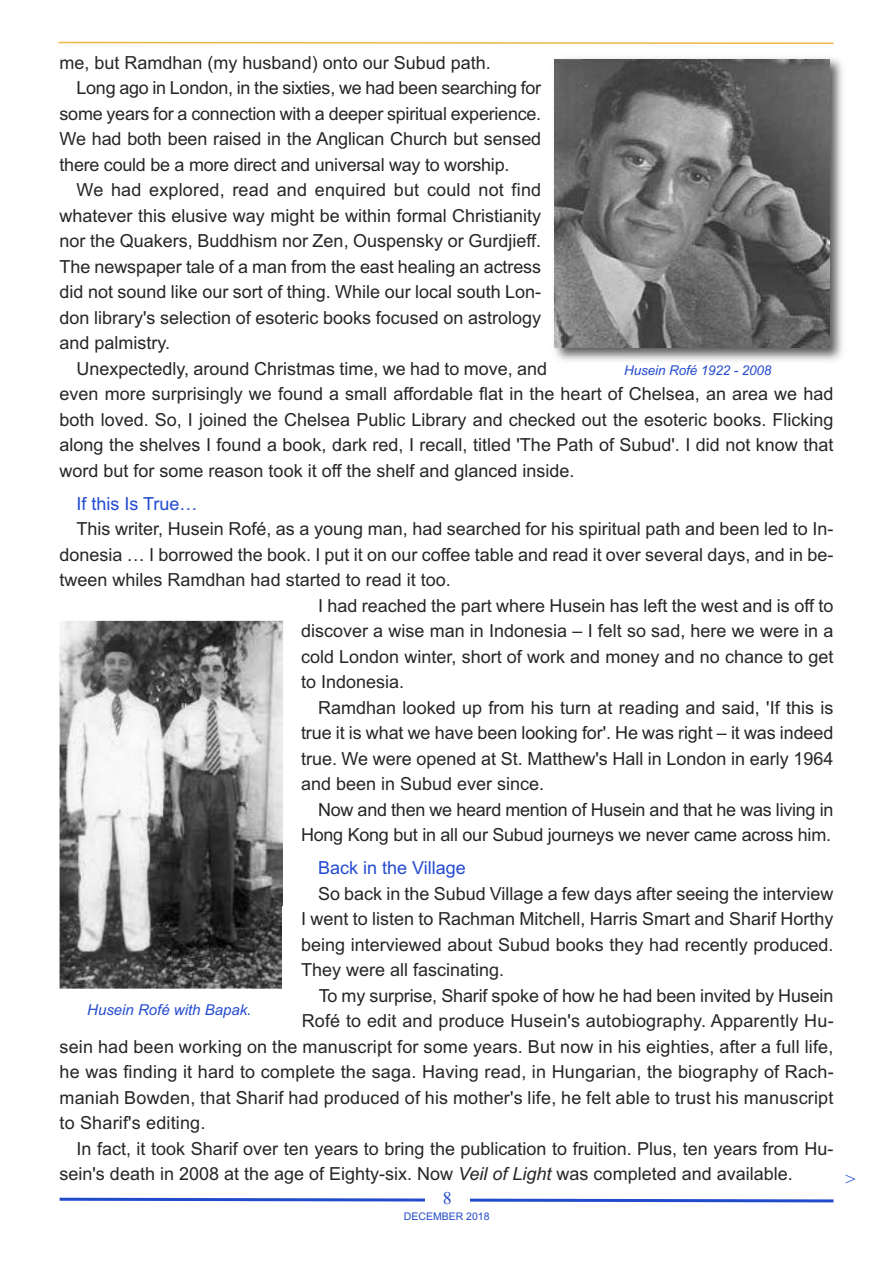
<style>
.page{position:relative;width:893px;height:1263px;background:#fff}
.page>*{position:absolute;margin:0;border:0;box-sizing:border-box;transform-origin:0 0}
.t1{font:18px/25.5px "Arial";color:#272627;text-align:justify}
.t2{font:18px "Arial";color:#234bd1}
.t3{font:18px "Times New Roman";color:#224acc}
.t4{font:italic 18px "Times New Roman";color:#234bd1}
.t5{font:italic 15px "Arial";color:#234bd1}
.t6{font:italic 13.5px "Arial";letter-spacing:-.01em;color:#234bd1}
.t7{font:10.5px "Arial";color:#224acc}
.s1{font-style:italic}
</style>
<div class="page">
<svg style="left:59px;top:1197px;width:775px;height:6px"></svg>
<div style="left:425px;top:1192px;width:44px;height:37px;background:#fff"></div>
<svg style="left:58px;top:41px;width:776px;height:3px"></svg>
<img style="left:554px;top:58px;width:289px;height:303px">
<img style="left:555px;top:59px;width:274px;height:289px">
<img style="left:60px;top:621px;width:223px;height:368px">
<p class="t1" style="left:60px;top:50px;width:433px">me, but Ramdhan (my husband) onto our Subud path.</p>
<p class="t1" style="left:77px;top:75px;width:466px">Long ago in London, in the sixties, we had been searching for</p>
<p class="t1" style="left:60px;top:101px;width:483px">some years for a connection with a deeper spiritual experience.</p>
<p class="t1" style="left:60px;top:126px;width:483px">We had both been raised in the Anglican Church but sensed</p>
<p class="t1" style="left:60px;top:152px;width:451px">there could be a more direct and universal way to worship.</p>
<p class="t1" style="left:77px;top:177px;width:466px">We had explored, read and enquired but could not find</p>
<p class="t1" style="left:60px;top:203px;width:483px">whatever this elusive way might be within formal Christianity</p>
<p class="t1" style="left:60px;top:228px;width:483px">nor the Quakers, Buddhism nor Zen, Ouspensky or Gurdjieff.</p>
<p class="t1" style="left:60px;top:254px;width:483px">The newspaper tale of a man from the east healing an actress</p>
<p class="t1" style="left:60px;top:279px;width:483px">did not sound like our sort of thing. While our local south Lon-</p>
<p class="t1" style="left:60px;top:305px;width:483px">don library's selection of esoteric books focused on astrology</p>
<p class="t1" style="left:60px;top:330px;width:112px">and palmistry.</p>
<p class="t1" style="left:77px;top:356px;width:472px">Unexpectedly, around Christmas time, we had to move, and</p>
<p class="t1" style="left:60px;top:381px;width:775px">even more surprisingly we found a small affordable flat in the heart of Chelsea, an area we had</p>
<p class="t1" style="left:60px;top:407px;width:775px">both loved. So, I joined the Chelsea Public Library and checked out the esoteric books. Flicking</p>
<p class="t1" style="left:60px;top:432px;width:775px">along the shelves I found a book, dark red, I recall, titled 'The Path of Subud'. I did not know that</p>
<p class="t1" style="left:60px;top:458px;width:516px">word but for some reason took it off the shelf and glanced inside.</p>
<p class="t2" style="left:77px;top:493px;width:123px">If this Is True…</p>
<p class="t1" style="left:77px;top:516px;width:758px">This writer, Husein Rofé, as a young man, had searched for his spiritual path and been led to In-</p>
<p class="t1" style="left:60px;top:542px;width:775px">donesia … I borrowed the book. I put it on our coffee table and read it over several days, and in be-</p>
<p class="t1" style="left:60px;top:567px;width:393px">tween whiles Ramdhan had started to read it too.</p>
<p class="t1" style="left:318px;top:593px;width:517px">I had reached the part where Husein has left the west and is off to</p>
<p class="t1" style="left:301px;top:618px;width:534px">discover a wise man in Indonesia – I felt so sad, here we were in a</p>
<p class="t1" style="left:301px;top:644px;width:534px">cold London winter, short of work and money and no chance to get</p>
<p class="t1" style="left:301px;top:669px;width:105px">to Indonesia.</p>
<p class="t1" style="left:318px;top:695px;width:517px">Ramdhan looked up from his turn at reading and said, 'If this is</p>
<p class="t1" style="left:301px;top:720px;width:534px">true it is what we have been looking for'. He was right – it was indeed</p>
<p class="t1" style="left:301px;top:746px;width:534px">true. We were opened at St. Matthew's Hall in London in early 1964</p>
<p class="t1" style="left:301px;top:771px;width:245px">and been in Subud ever since.</p>
<p class="t1" style="left:318px;top:797px;width:517px">Now and then we heard mention of Husein and that he was living in</p>
<p class="t1" style="left:301px;top:822px;width:532px">Hong Kong but in all our Subud journeys we never came across him.</p>
<p class="t2" style="left:318px;top:857px;width:149px">Back in the Village</p>
<p class="t1" style="left:301px;top:881px;width:534px;text-indent:17px">So back in the Subud Village a few days after seeing the interview I went to listen to Rachman Mitchell, Harris Smart and Sharif Horthy being interviewed about Subud books they had recently produced.<br>They were all fascinating.</p>
<p class="t1" style="left:319px;top:983px;width:516px">To my surprise, Sharif spoke of how he had been invited by Husein</p>
<p class="t1" style="left:302px;top:1008px;width:533px">Rofé to edit and produce Husein's autobiography. Apparently Hu-</p>
<p class="t1" style="left:60px;top:1034px;width:775px">sein had been working on the manuscript for some years. But now in his eighties, after a full life,</p>
<p class="t1" style="left:60px;top:1059px;width:776px">he was finding it hard to complete the saga. Having read, in Hungarian, the biography of Rach-</p>
<p class="t1" style="left:60px;top:1085px;width:775px">maniah Bowden, that Sharif had produced of his mother's life, he felt able to trust his manuscript</p>
<p class="t1" style="left:60px;top:1110px;width:147px">to Sharif's editing.</p>
<p class="t1" style="left:77px;top:1136px;width:758px">In fact, it took Sharif over ten years to bring the publication to fruition. Plus, ten years from Hu-</p>
<p class="t1" style="left:60px;top:1161px;width:735px">sein's death in 2008 at the age of Eighty-six. Now <span class="s1">Veil of Light</span> was completed and available.</p>
<p class="t3" style="left:443px;top:1188px;width:10px">8</p>
<p class="t7" style="left:404px;top:1210px;width:87px">DECEMBER 2018</p>
<p class="t6" style="left:624px;top:362px;width:149px">Husein Rofé 1922 - 2008</p>
<p class="t5" style="left:87px;top:1000px;width:166px">Husein Rofé with Bapak.</p>
<p class="t4" style="left:845px;top:1168px;width:14px">&gt;</p>
</div>
